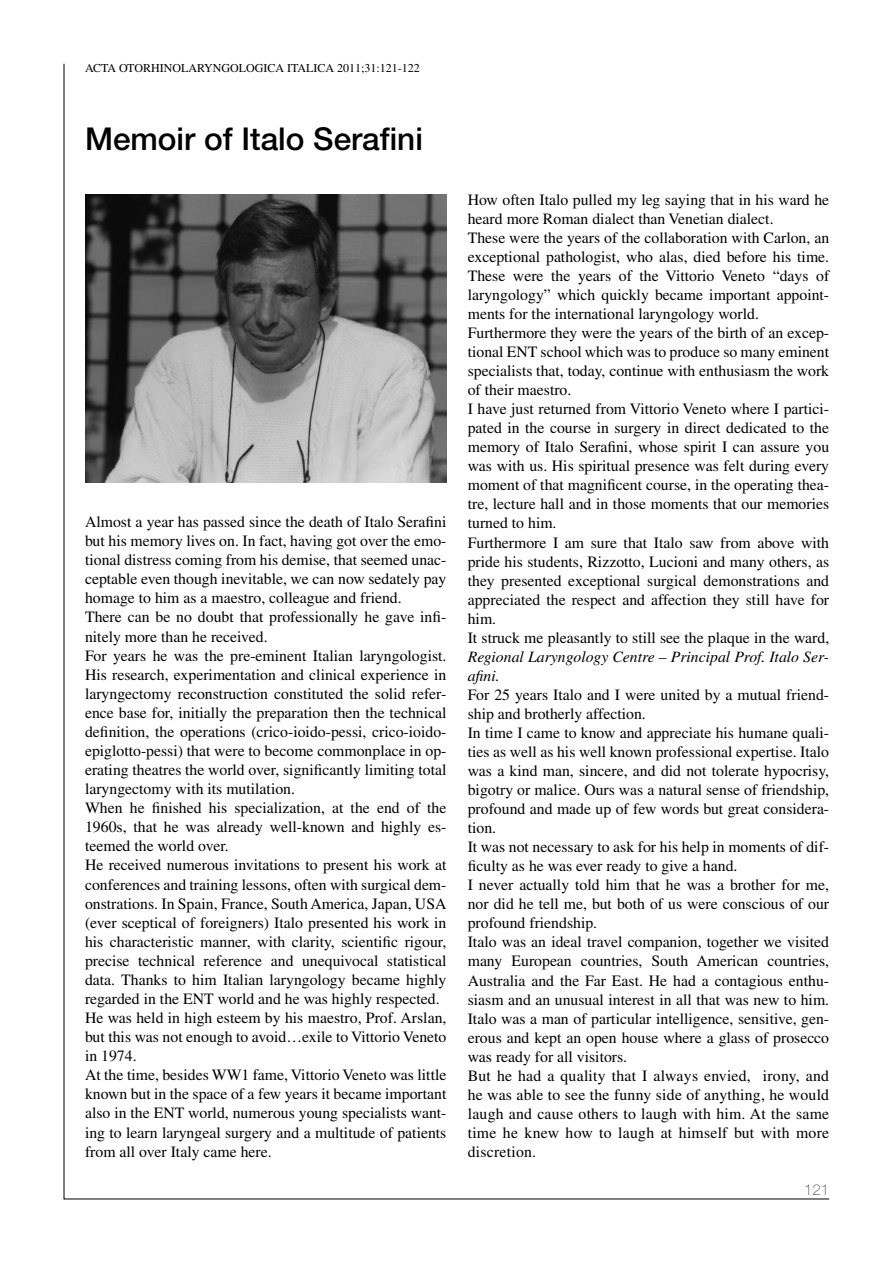
<style>
.page{position:relative;width:893px;height:1263px;background:#fff}
.page>*{position:absolute;margin:0;border:0;box-sizing:border-box;transform-origin:0 0}
.t1{font:500 31.5px "Helvetica Neue LT Std";color:#000}
.t2{font:15.75px/19px "Times LT Std";color:#000}
.t3{font:italic 15.75px/19px "Times LT Std";color:#000}
.t4{font:100 15px "Helvetica Neue LT Std";color:#484847}
.t5{font:12px "Times LT Std";color:#000}
</style>
<div class="page">
<img style="left:85px;top:194px;width:361px;height:288px">
<p class="t5" style="left:85px;top:61px;width:336px">ACTA otorhinolaryngologica italica 2011;31:121-122</p>
<h1 class="t1" style="left:85px;top:120px;width:339px">Memoir of Italo Serafini</h1>
<p class="t2" style="left:85px;top:512px;width:363px">Almost a year has passed since the death of Italo Serafini but his memory lives on. In fact, having got over the emo&shy;tional distress coming from his demise, that seemed unac&shy;ceptable even though inevitable, we can now sedately pay homage to him as a maestro, colleague and friend.<br>There can be no doubt that professionally he gave infi&shy;nitely more than he received.<br>For years he was the pre-eminent Italian laryngologist.<br>His research, experimentation and clinical experience in laryngectomy reconstruction constituted the solid refer&shy;ence base for, initially the preparation then the technical definition, the operations (crico-ioido-pessi, crico-ioido&shy;epiglotto-pessi) that were to become commonplace in op&shy;erating theatres the world over, significantly limiting total laryngectomy with its mutilation.<br>When he finished his specialization, at the end of the 1960s, that he was already well-known and highly es&shy;teemed the world over.<br>He received numerous invitations to present his work at conferences and training lessons, often with surgical dem&shy;onstrations. In Spain, France, South America, Japan, USA (ever sceptical of foreigners) Italo presented his work in his characteristic manner, with clarity, scientific rigour, precise technical reference and unequivocal statistical data. Thanks to him Italian laryngology became highly regarded in the ENT world and he was highly respected.<br>He was held in high esteem by his maestro, Prof. Arslan, but this was not enough to avoid…exile to Vittorio Veneto in 1974.<br>At the time, besides WW1 fame, Vittorio Veneto was little known but in the space of a few years it became important also in the ENT world, numerous young specialists want&shy;ing to learn laryngeal surgery and a multitude of patients from all over Italy came here.</p>
<p class="t2" style="left:468px;top:190px;width:363px">How often Italo pulled my leg saying that in his ward he heard more Roman dialect than Venetian dialect.<br>These were the years of the collaboration with Carlon, an exceptional pathologist, who alas, died before his time.<br>These were the years of the Vittorio Veneto “days of laryngology” which quickly became important appoint&shy;ments for the international laryngology world.<br>Furthermore they were the years of the birth of an excep&shy;tional ENT school which was to produce so many eminent specialists that, today, continue with enthusiasm the work of their maestro.<br>I have just returned from Vittorio Veneto where I partici&shy;pated in the course in surgery in direct dedicated to the memory of Italo Serafini, whose spirit I can assure you was with us. His spiritual presence was felt during every moment of that magnificent course, in the operating thea&shy;tre, lecture hall and in those moments that our memories turned to him.<br>Furthermore I am sure that Italo saw from above with pride his students, Rizzotto, Lucioni and many others, as they presented exceptional surgical demonstrations and appreciated the respect and affection they still have for him.<br>It struck me pleasantly to still see the plaque in the ward,</p>
<p class="t3" style="left:468px;top:647px;width:363px">Regional Laryngology Centre – Principal Prof. Italo Ser&shy;afini.</p>
<p class="t2" style="left:468px;top:685px;width:363px">For 25 years Italo and I were united by a mutual friend&shy;ship and brotherly affection.<br>In time I came to know and appreciate his humane quali&shy;ties as well as his well known professional expertise. Italo was a kind man, sincere, and did not tolerate hypocrisy, bigotry or malice. Ours was a natural sense of friendship, profound and made up of few words but great considera&shy;tion.<br>It was not necessary to ask for his help in moments of dif&shy;ficulty as he was ever ready to give a hand.<br>I never actually told him that he was a brother for me, nor did he tell me, but both of us were conscious of our profound friendship.<br>Italo was an ideal travel companion, together we visited many European countries, South American countries, Australia and the Far East. He had a contagious enthu&shy;siasm and an unusual interest in all that was new to him.<br>Italo was a man of particular intelligence, sensitive, gen&shy;erous and kept an open house where a glass of prosecco was ready for all visitors.<br>But he had a quality that I always envied, irony, and he was able to see the funny side of anything, he would laugh and cause others to laugh with him. At the same time he knew how to laugh at himself but with more discretion.</p>
<p class="t4" style="left:804px;top:1181px;width:27px">121</p>
</div>
